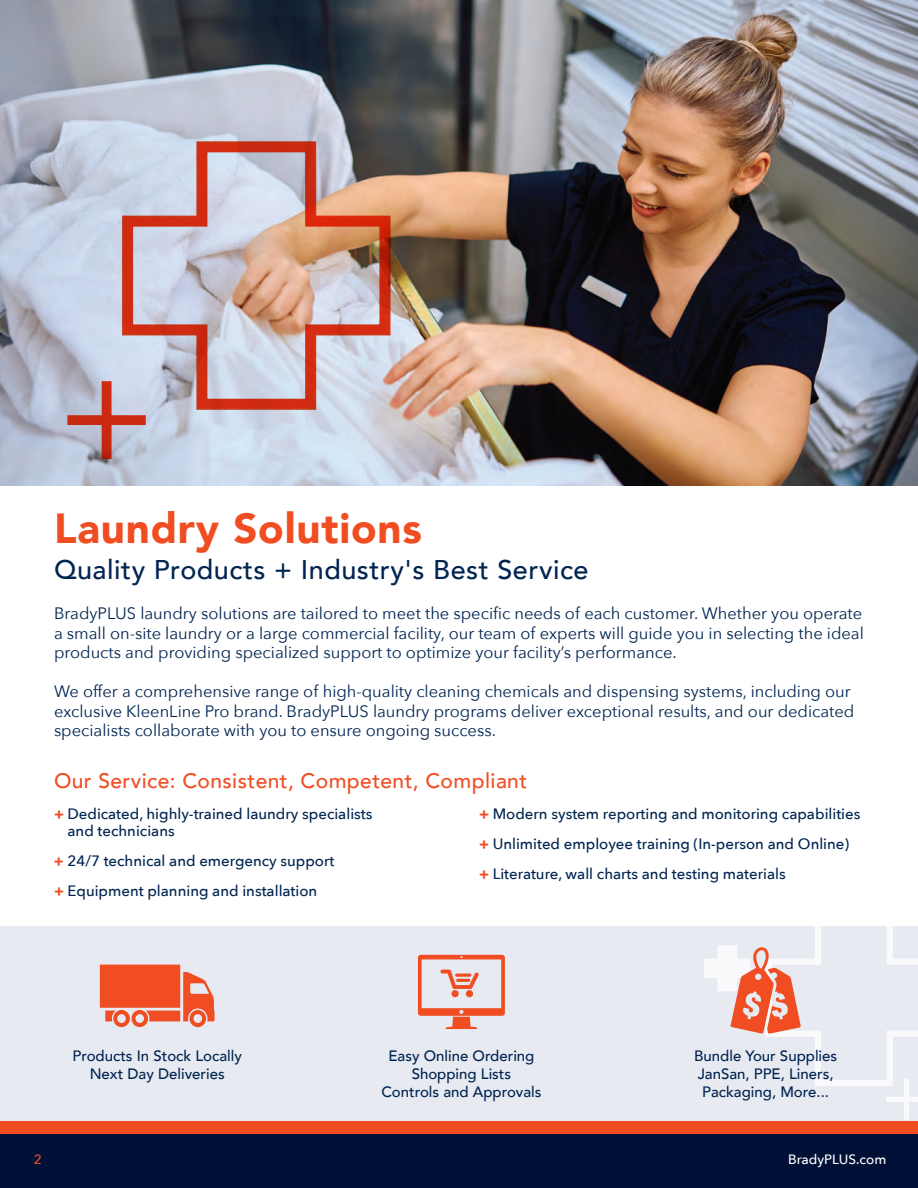
<style>
.page{position:relative;width:918px;height:1188px;background:#fff}
.page>*{position:absolute;margin:0;border:0;box-sizing:border-box;transform-origin:0 0}
.t1{font:900 42px "Avenir";letter-spacing:.02em;color:#f04d22}
.Subtitle{font:500 27px "Avenir";letter-spacing:.02em;color:#002451}
.Subtitle-2{font:500 21px "Avenir";letter-spacing:.02em;color:#f04d22}
.t2{font:16.5px/19.5px "Avenir Next";color:#002451;text-align:justify}
.Bullet_Tabs{font:500 15px/16.5px "Avenir Next";color:#002451}
.t3{font:500 15px/18px "Avenir";color:#002451;text-align:center}
.t4{font:500 13.5px "Avenir Next";color:#fff}
.t5{font:500 13.5px "Avenir Next";color:#f04d22}
.s1{font-weight:700;color:#f04d22}
</style>
<div class="page">
<div style="left:0;top:1134px;width:918px;height:54px;background:#001036"></div>
<div style="left:0;top:1120px;width:918px;height:14px;background:#f04d22"></div>
<img style="left:0;top:0;width:918px;height:486px">
<div style="left:0;top:926px;width:918px;height:194px;background:#e8eaf1"></div>
<svg style="left:418px;top:955px;width:87px;height:74px"></svg>
<hr style="left:456px;top:979px;width:14px;height:3px;background:#f04d22">
<hr style="left:455px;top:974px;width:16px;height:3px;background:#f04d22">
<div style="left:451px;top:990px;width:8px;height:7px;background:#f04d22;border-radius:50%"></div>
<div style="left:466px;top:990px;width:7px;height:7px;background:#f04d22;border-radius:50%"></div>
<svg style="left:704px;top:926px;width:214px;height:194px"></svg>
<svg style="left:100px;top:965px;width:115px;height:62px"></svg>
<svg style="left:67px;top:381px;width:79px;height:78px;background:#bd999f"></svg>
<svg style="left:121px;top:141px;width:270px;height:270px;background:#cbbcbf"></svg>
<p class="t1" style="left:54px;top:493px;width:370px">Laundry Solutions</p>
<p class="Subtitle" style="left:54px;top:547px;width:536px">Quality Products + Industry's Best Service</p>
<p class="t2" style="left:54px;top:603px;width:811px">BradyPLUS laundry solutions are tailored to meet the specific needs of each customer. Whether you operate a small on-site laundry or a large commercial facility, our team of experts will guide you in selecting the ideal products and providing specialized support to optimize your facility’s performance.</p>
<p class="t2" style="left:54px;top:681px;width:802px;text-align:left">We offer a comprehensive range of high-quality cleaning chemicals and dispensing systems, including our exclusive KleenLine Pro brand. BradyPLUS laundry programs deliver exceptional results, and our dedicated specialists collaborate with you to ensure ongoing success.</p>
<p class="Subtitle-2" style="left:54px;top:763px;width:475px">Our Service: Consistent, Competent, Compliant</p>
<p class="Bullet_Tabs" style="left:67px;top:805px;width:306px;text-indent:-13px"><span class="s1">+</span> Dedicated, highly-trained laundry specialists and technicians</p>
<p class="Bullet_Tabs" style="left:54px;top:852px;width:282px"><span class="s1">+</span> 24/7 technical and emergency support</p>
<p class="Bullet_Tabs" style="left:54px;top:882px;width:265px"><span class="s1">+</span> Equipment planning and installation</p>
<p class="Bullet_Tabs" style="left:479px;top:805px;width:383px"><span class="s1">+</span> Modern system reporting and monitoring capabilities</p>
<p class="Bullet_Tabs" style="left:479px;top:835px;width:371px"><span class="s1">+</span> Unlimited employee training (In-person and Online)</p>
<p class="Bullet_Tabs" style="left:479px;top:865px;width:308px"><span class="s1">+</span> Literature, wall charts and testing materials</p>
<p class="t3" style="left:73px;top:1046px;width:171px">Products In Stock Locally<br>Next Day Deliveries</p>
<p class="t3" style="left:388px;top:1046px;width:148px">Easy Online Ordering</p>
<p class="t3" style="left:412px;top:1064px;width:101px">Shopping Lists</p>
<p class="t3" style="left:381px;top:1082px;width:162px">Controls and Approvals</p>
<p class="t3" style="left:694px;top:1046px;width:145px">Bundle Your Supplies<br>JanSan, PPE, Liners,<br>Packaging, More...</p>
<p class="t5" style="left:34px;top:1148px;width:10px">2</p>
<p class="t4" style="left:788px;top:1148px;width:100px">BradyPLUS.com</p>
</div>
